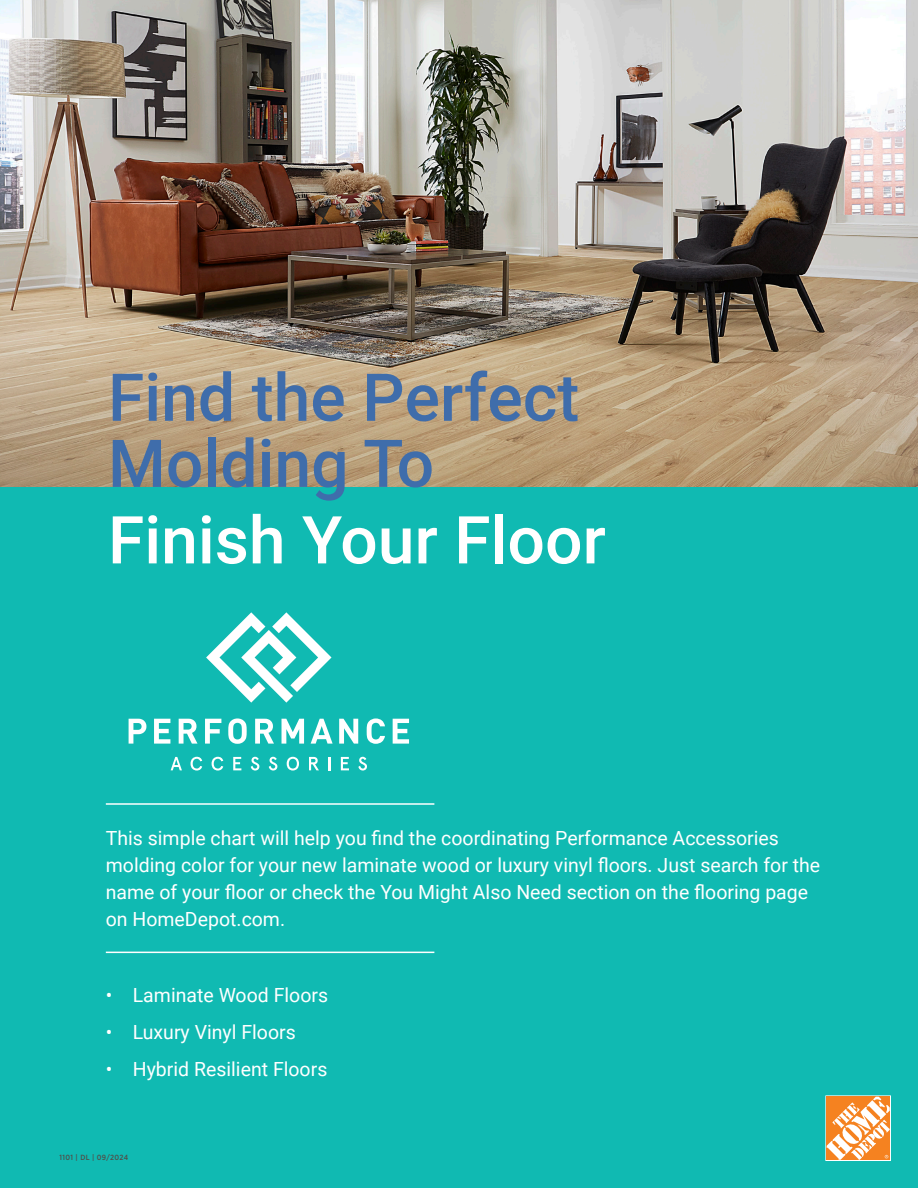
<style>
.page{position:relative;width:918px;height:1188px;background:#fff}
.page>*{position:absolute;margin:0;border:0;box-sizing:border-box;transform-origin:0 0}
.t1{font:500 66.15px/66.2px "Roboto";color:#3f6dab}
.t2{font:500 66.15px "Roboto";color:#fff}
.t3{font:19.5px/27px "Roboto";color:#fff}
.t4{font:500 7.5px "Gotham Narrow";letter-spacing:.05em;color:#504e49}
</style>
<div class="page">
<img style="left:0;top:0;width:918px;height:487px">
<div style="left:0;top:487px;width:918px;height:701px;background:#10bab2"></div>
<div style="left:825px;top:1095px;width:66px;height:66px;background:#f58220"></div>
<svg style="left:827px;top:1097px;width:63px;height:63px"></svg>
<hr style="left:106px;top:803px;width:328px;height:2px;background:#fff">
<hr style="left:106px;top:952px;width:328px;height:1px;background:#fff">
<svg style="left:206px;top:612px;width:126px;height:91px"></svg>
<svg style="left:129px;top:719px;width:17px;height:25px"></svg>
<svg style="left:154px;top:719px;width:16px;height:25px"></svg>
<svg style="left:179px;top:719px;width:19px;height:25px"></svg>
<svg style="left:205px;top:719px;width:16px;height:25px"></svg>
<svg style="left:228px;top:718px;width:19px;height:26px"></svg>
<svg style="left:255px;top:719px;width:19px;height:25px"></svg>
<svg style="left:282px;top:719px;width:22px;height:25px"></svg>
<svg style="left:311px;top:719px;width:22px;height:25px"></svg>
<svg style="left:339px;top:719px;width:19px;height:25px"></svg>
<svg style="left:367px;top:718px;width:18px;height:26px"></svg>
<svg style="left:393px;top:719px;width:16px;height:25px"></svg>
<svg style="left:171px;top:757px;width:11px;height:13px"></svg>
<svg style="left:191px;top:757px;width:11px;height:14px"></svg>
<svg style="left:212px;top:757px;width:11px;height:14px"></svg>
<svg style="left:233px;top:757px;width:8px;height:13px"></svg>
<svg style="left:251px;top:757px;width:8px;height:14px"></svg>
<svg style="left:269px;top:757px;width:8px;height:14px"></svg>
<svg style="left:287px;top:757px;width:12px;height:14px"></svg>
<svg style="left:309px;top:757px;width:10px;height:13px"></svg>
<svg style="left:328px;top:757px;width:2px;height:13px"></svg>
<svg style="left:341px;top:757px;width:8px;height:13px"></svg>
<svg style="left:358px;top:757px;width:9px;height:14px"></svg>
<p class="t1" style="left:108px;top:362px;width:473px">Find the Perfect<br>Molding To</p>
<p class="t2" style="left:108px;top:494px;width:499px">Finish Your Floor</p>
<p class="t3" style="left:106px;top:824px;width:716px">This simple chart will help you find the coordinating Performance Accessories molding color for your new laminate wood or luxury vinyl floors. Just search for the name of your floor or check the You Might Also Need section on the flooring page on HomeDepot.com.</p>
<p class="t3" style="left:106px;top:981px;width:224px">• Laminate Wood Floors</p>
<p class="t3" style="left:106px;top:1018px;width:191px">• Luxury Vinyl Floors</p>
<p class="t3" style="left:106px;top:1055px;width:223px">• Hybrid Resilient Floors</p>
<p class="t4" style="left:60px;top:1152px;width:70px">1101 | DL | 09/2024</p>
</div>
